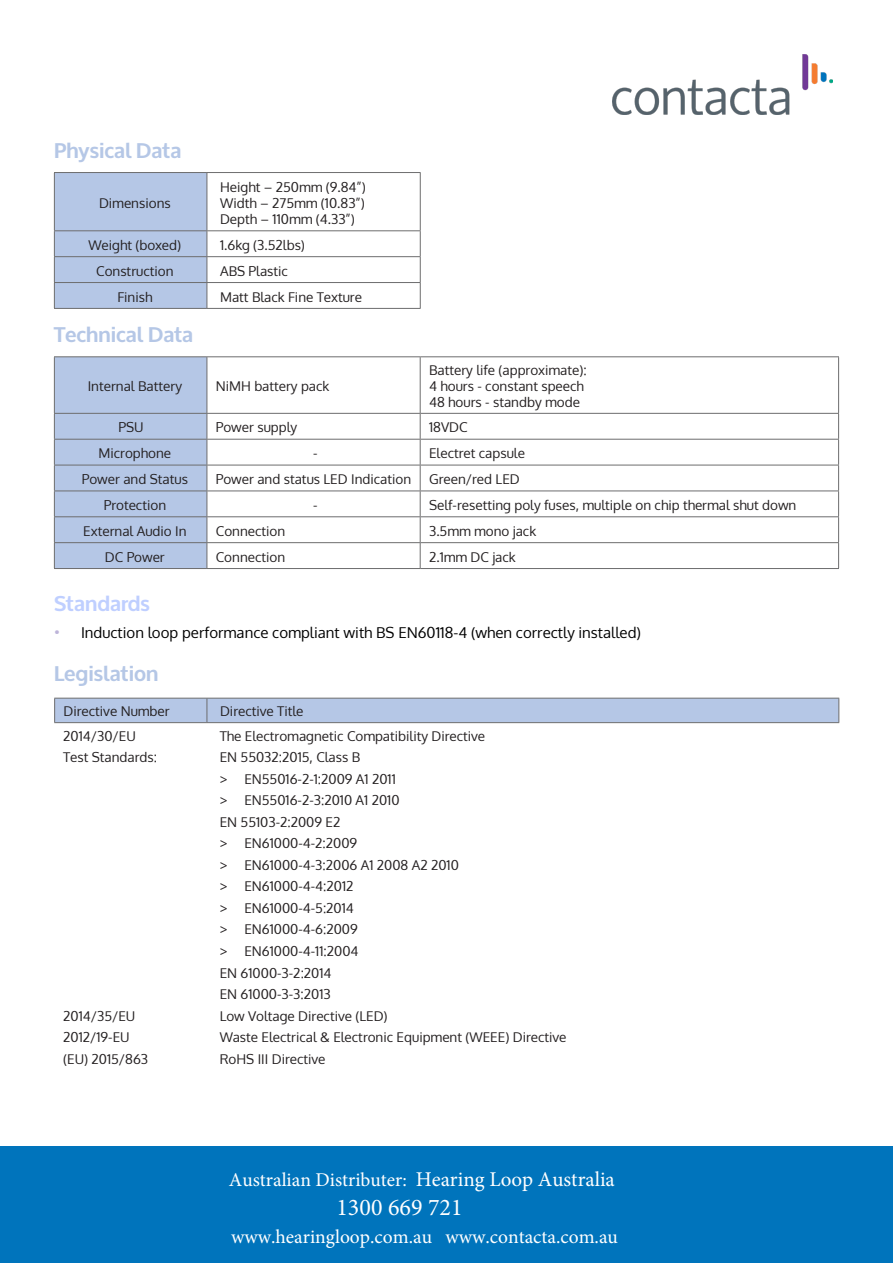
<style>
.page{position:relative;width:893px;height:1263px;background:#fff}
.page>*{position:absolute;margin:0;border:0;box-sizing:border-box;transform-origin:0 0}
.t1{font:24px "Minion Pro";color:#fff}
.t2{font:700 21px "Oxygen";color:#b5c7e6}
.t3{font:700 21px "Oxygen";color:#bfcfff}
.t4{font:19.5px "Minion Pro";color:#fff}
.t5{font:15px "Oxygen";color:#000}
.t6{font:13.5px/16.2px "Oxygen";color:#231f20}
.s1{font-weight:300;color:#bdb4d9}
.s2{font-size:21px}
</style>
<div class="page">
<div style="left:0;top:1146px;width:893px;height:117px;background:#0074bc"></div>
<img style="left:612px;top:54px;width:221px;height:61px">
<hr style="left:420px;top:357px;width:1px;height:56px;background:#6d6d6e">
<hr style="left:207px;top:413px;width:213px;height:1px;background:#6d6d6e">
<hr style="left:420px;top:413px;width:419px;height:1px;background:#6d6d6e">
<hr style="left:207px;top:439px;width:213px;height:1px;background:#6d6d6e">
<hr style="left:420px;top:439px;width:419px;height:1px;background:#6d6d6e">
<hr style="left:207px;top:465px;width:213px;height:1px;background:#6d6d6e">
<hr style="left:420px;top:465px;width:419px;height:1px;background:#6d6d6e">
<svg style="left:420px;top:414px;width:1px;height:154px"></svg>
<hr style="left:54px;top:356px;width:153px;height:1px;background:#6d6d6e">
<hr style="left:207px;top:356px;width:213px;height:1px;background:#6d6d6e">
<hr style="left:420px;top:356px;width:419px;height:1px;background:#6d6d6e">
<hr style="left:838px;top:357px;width:1px;height:56px;background:#6d6d6e">
<hr style="left:207px;top:490px;width:213px;height:1px;background:#6d6d6e">
<hr style="left:420px;top:490px;width:419px;height:1px;background:#6d6d6e">
<hr style="left:207px;top:516px;width:213px;height:1px;background:#6d6d6e">
<hr style="left:420px;top:516px;width:419px;height:1px;background:#6d6d6e">
<svg style="left:54px;top:357px;width:154px;height:211px;background:#b1c2e0"></svg>
<hr style="left:207px;top:542px;width:213px;height:1px;background:#6d6d6e">
<hr style="left:420px;top:542px;width:419px;height:1px;background:#6d6d6e">
<svg style="left:838px;top:414px;width:1px;height:154px"></svg>
<hr style="left:54px;top:568px;width:153px;height:1px;background:#6d6d6e">
<hr style="left:207px;top:568px;width:213px;height:1px;background:#6d6d6e">
<hr style="left:420px;top:568px;width:419px;height:1px;background:#6d6d6e">
<hr style="left:420px;top:173px;width:1px;height:57px;background:#6d6d6e">
<hr style="left:207px;top:230px;width:214px;height:1px;background:#6d6d6e">
<hr style="left:207px;top:256px;width:214px;height:1px;background:#6d6d6e">
<hr style="left:207px;top:282px;width:214px;height:1px;background:#6d6d6e">
<svg style="left:420px;top:231px;width:1px;height:77px"></svg>
<hr style="left:54px;top:308px;width:153px;height:1px;background:#6d6d6e">
<hr style="left:207px;top:308px;width:214px;height:1px;background:#6d6d6e">
<hr style="left:54px;top:172px;width:153px;height:1px;background:#6d6d6e">
<hr style="left:207px;top:172px;width:214px;height:1px;background:#6d6d6e">
<div style="left:54px;top:173px;width:154px;height:135px;background:#b5c7e6"></div>
<div style="left:54px;top:698px;width:785px;height:24px;background:#b5c7e6"></div>
<hr style="left:54px;top:722px;width:153px;height:1px;background:#6d6d6e">
<hr style="left:207px;top:722px;width:632px;height:1px;background:#6d6d6e">
<p class="t2" style="left:54px;top:137px;width:129px">Physical Data</p>
<p class="t6" style="left:99px;top:195px;width:73px">Dimensions</p>
<p class="t6" style="left:220px;top:179px;width:147px">Height – 250mm (9.84”)</p>
<p class="t6" style="left:220px;top:195px;width:146px">Width – 275mm (10.83”)</p>
<p class="t6" style="left:220px;top:211px;width:136px">Depth – 110mm (4.33”)</p>
<p class="t6" style="left:89px;top:237px;width:94px">Weight (boxed)</p>
<p class="t6" style="left:220px;top:237px;width:86px">1.6kg (3.52lbs)</p>
<p class="t6" style="left:96px;top:263px;width:79px">Construction</p>
<p class="t6" style="left:220px;top:263px;width:69px">ABS Plastic</p>
<p class="t6" style="left:117px;top:289px;width:37px">Finish</p>
<p class="t6" style="left:220px;top:289px;width:143px">Matt Black Fine Texture</p>
<p class="t2" style="left:54px;top:321px;width:141px">Technical Data</p>
<p class="t6" style="left:88px;top:378px;width:96px">Internal Battery</p>
<p class="t6" style="left:216px;top:378px;width:115px">NiMH battery pack</p>
<p class="t6" style="left:429px;top:362px;width:159px">Battery life (approximate):<br>4 hours - constant speech</p>
<p class="t6" style="left:429px;top:394px;width:152px">48 hours - standby mode</p>
<p class="t6" style="left:119px;top:419px;width:27px">PSU</p>
<p class="t6" style="left:216px;top:419px;width:83px">Power supply</p>
<p class="t6" style="left:429px;top:419px;width:40px">18VDC</p>
<p class="t6" style="left:99px;top:445px;width:74px">Microphone</p>
<p class="t6" style="left:313px;top:445px;width:6px">-</p>
<p class="t6" style="left:429px;top:445px;width:97px">Electret capsule</p>
<p class="t6" style="left:82px;top:471px;width:108px">Power and Status</p>
<p class="t6" style="left:216px;top:471px;width:197px">Power and status LED Indication</p>
<p class="t6" style="left:429px;top:471px;width:92px">Green/red LED</p>
<p class="t6" style="left:104px;top:497px;width:64px">Protection</p>
<p class="t6" style="left:313px;top:497px;width:6px">-</p>
<p class="t6" style="left:429px;top:497px;width:369px">Self-resetting poly fuses, multiple on chip thermal shut down</p>
<p class="t6" style="left:83px;top:523px;width:105px">External Audio In</p>
<p class="t6" style="left:216px;top:523px;width:71px">Connection</p>
<p class="t6" style="left:429px;top:523px;width:109px">3.5mm mono jack</p>
<p class="t6" style="left:105px;top:549px;width:61px">DC Power</p>
<p class="t6" style="left:216px;top:549px;width:71px">Connection</p>
<p class="t6" style="left:429px;top:549px;width:88px">2.1mm DC jack</p>
<h2 class="t3" style="left:54px;top:591px;width:97px">Standards</h2>
<p class="t5" style="left:54px;top:622px;width:588px"><span class="s1">•</span> Induction loop performance compliant with BS EN60118-4 (when correctly installed)</p>
<p class="t2" style="left:54px;top:661px;width:106px">Legislation</p>
<p class="t6" style="left:64px;top:703px;width:108px">Directive Number</p>
<p class="t6" style="left:220px;top:703px;width:85px">Directive Title</p>
<p class="t6" style="left:63px;top:728px;width:74px">2014/30/EU</p>
<p class="t6" style="left:220px;top:728px;width:267px">The Electromagnetic Compatibility Directive</p>
<p class="t6" style="left:63px;top:749px;width:95px">Test Standards:</p>
<p class="t6" style="left:220px;top:749px;width:142px">EN 55032:2015, Class B</p>
<p class="t6" style="left:220px;top:770px;width:178px">&gt; EN55016-2-1:2009 A1 2011</p>
<p class="t6" style="left:220px;top:792px;width:181px">&gt; EN55016-2-3:2010 A1 2010</p>
<p class="t6" style="left:220px;top:814px;width:122px">EN 55103-2:2009 E2</p>
<p class="t6" style="left:220px;top:835px;width:139px">&gt; EN61000-4-2:2009</p>
<p class="t6" style="left:220px;top:857px;width:241px">&gt; EN61000-4-3:2006 A1 2008 A2 2010</p>
<p class="t6" style="left:220px;top:878px;width:135px">&gt; EN61000-4-4:2012</p>
<p class="t6" style="left:220px;top:900px;width:136px">&gt; EN61000-4-5:2014</p>
<p class="t6" style="left:220px;top:921px;width:140px">&gt; EN61000-4-6:2009</p>
<p class="t6" style="left:220px;top:943px;width:140px">&gt; EN61000-4-11:2004</p>
<p class="t6" style="left:220px;top:965px;width:113px">EN 61000-3-2:2014</p>
<p class="t6" style="left:220px;top:986px;width:113px">EN 61000-3-3:2013</p>
<p class="t6" style="left:63px;top:1008px;width:74px">2014/35/EU</p>
<p class="t6" style="left:220px;top:1008px;width:169px">Low Voltage Directive (LED)</p>
<p class="t6" style="left:63px;top:1029px;width:68px">2012/19-EU</p>
<p class="t6" style="left:220px;top:1029px;width:348px">Waste Electrical &amp; Electronic Equipment (WEEE) Directive</p>
<p class="t6" style="left:63px;top:1051px;width:87px">(EU) 2015/863</p>
<p class="t6" style="left:220px;top:1051px;width:107px">RoHS III Directive</p>
<h3 class="t4" style="left:229px;top:1168px;width:387px">Australian Distributer: <span class="s2">Hearing Loop Australia</span></h3>
<h1 class="t1" style="left:336px;top:1193px;width:128px">1300 669 721</h1>
<h3 class="t4" style="left:231px;top:1225px;width:388px">www.hearingloop.com.au www.contacta.com.au</h3>
</div>
